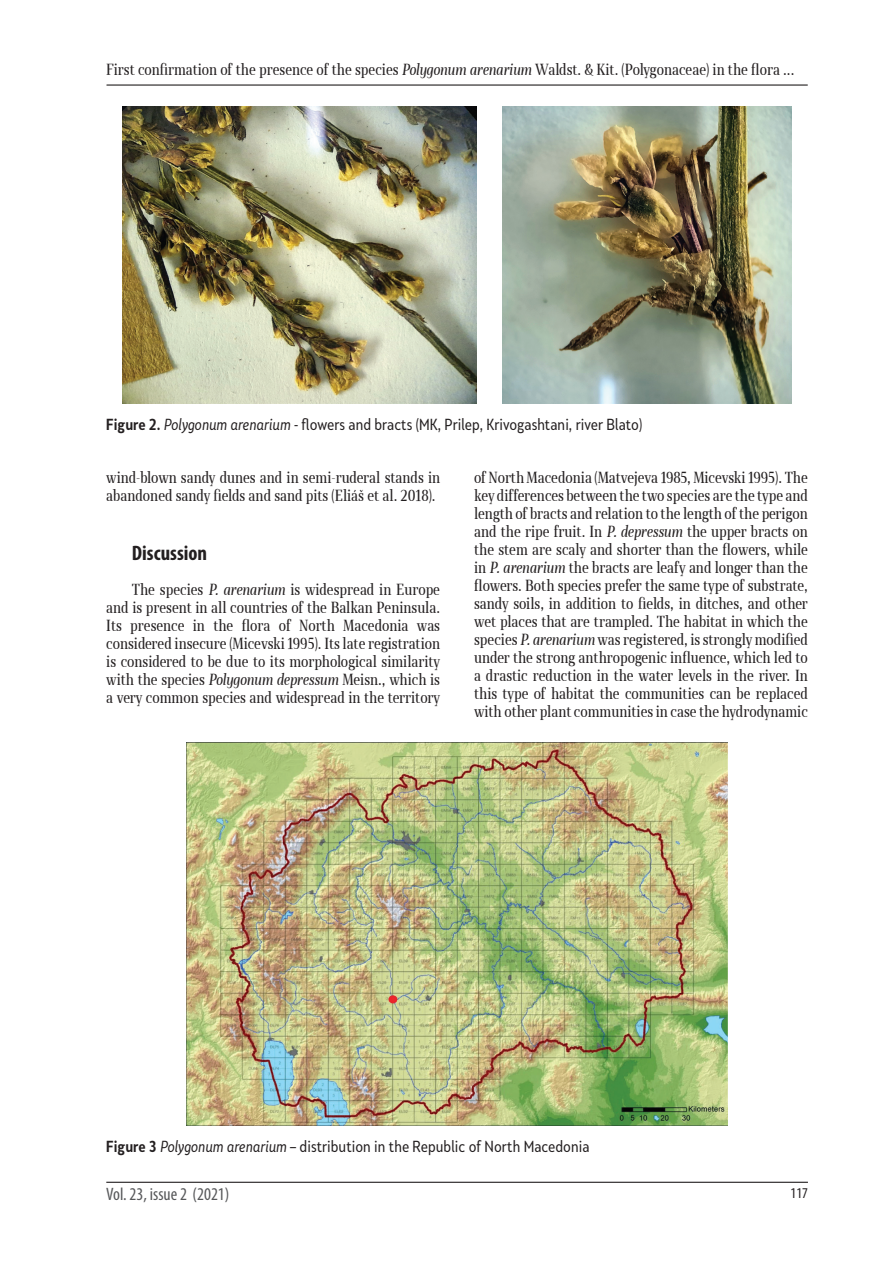
<style>
.page{position:relative;width:893px;height:1263px;background:#fff}
.page>*{position:absolute;margin:0;border:0;box-sizing:border-box;transform-origin:0 0}
.Heading_2{font:700 condensed 21px "Myriad Pro";color:#231f20}
.t1{font:condensed 18px "Myriad Pro";color:#57585a}
.t2{font:15px/18px "Skola Serif Cn Offc";color:#231f20;text-align:justify}
.t3{font:15px "Skola Sans Cn";color:#231f20}
.t4{font:condensed 15px "Myriad Pro";color:#231f20}
.s1{font-style:italic}
.s2{font-weight:700}
</style>
<div class="page">
<hr style="left:106px;top:1182px;width:702px;height:1px;background:#231f20">
<hr style="left:107px;top:84px;width:700px;height:2px;background:#231f20">
<img style="left:123px;top:106px;width:353px;height:298px">
<img style="left:502px;top:106px;width:289px;height:298px">
<img style="left:187px;top:743px;width:541px;height:382px">
<p class="t2" style="left:106px;top:60px;width:689px">First confirmation of the presence of the species <span class="s1">Polygonum arenarium</span> Waldst. &amp; Kit. (Polygonaceae) in the flora ...</p>
<p class="t3" style="left:106px;top:416px;width:537px"><span class="s2">Figure 2.</span> <span class="s1">Polygonum arenarium</span> - flowers and bracts (MK, Prilep, Krivogashtani, river Blato)</p>
<p class="t2" style="left:106px;top:468px;width:335px">wind-blown sandy dunes and in semi-ruderal stands in abandoned sandy fields and sand pits (Eliáš et al. 2018).</p>
<p class="Heading_2" style="left:132px;top:540px;width:77px">Discussion</p>
<p class="t2" style="left:106px;top:580px;width:335px;text-indent:26px">The species <span class="s1">P. arenarium</span> is widespread in Europe and is present in all countries of the Balkan Peninsula.<br>Its presence in the flora of North Macedonia was considered insecure (Micevski 1995). Its late registration is considered to be due to its morphological similarity with the species <span class="s1">Polygonum depressum</span> Meisn., which is a very common species and widespread in the territory</p>
<p class="t2" style="left:474px;top:468px;width:335px">of North Macedonia (Matvejeva 1985, Micevski 1995). The key differences between the two species are the type and length of bracts and relation to the length of the perigon and the ripe fruit. In <span class="s1">P. depressum</span> the upper bracts on the stem are scaly and shorter than the flowers, while in <span class="s1">P. arenarium</span> the bracts are leafy and longer than the flowers. Both species prefer the same type of substrate, sandy soils, in addition to fields, in ditches, and other wet places that are trampled. The habitat in which the species <span class="s1">P. arenarium</span> was registered, is strongly modified under the strong anthropogenic influence, which led to a drastic reduction in the water levels in the river. In this type of habitat the communities can be replaced with other plant communities in case the hydrodynamic</p>
<p class="t3" style="left:106px;top:1137px;width:485px"><span class="s2">Figure 3</span> <span class="s1">Polygonum arenarium</span> – distribution in the Republic of North Macedonia</p>
<p class="t1" style="left:106px;top:1183px;width:125px">Vol. 23, issue 2 (2021)</p>
<p class="t4" style="left:791px;top:1184px;width:19px">117</p>
</div>
